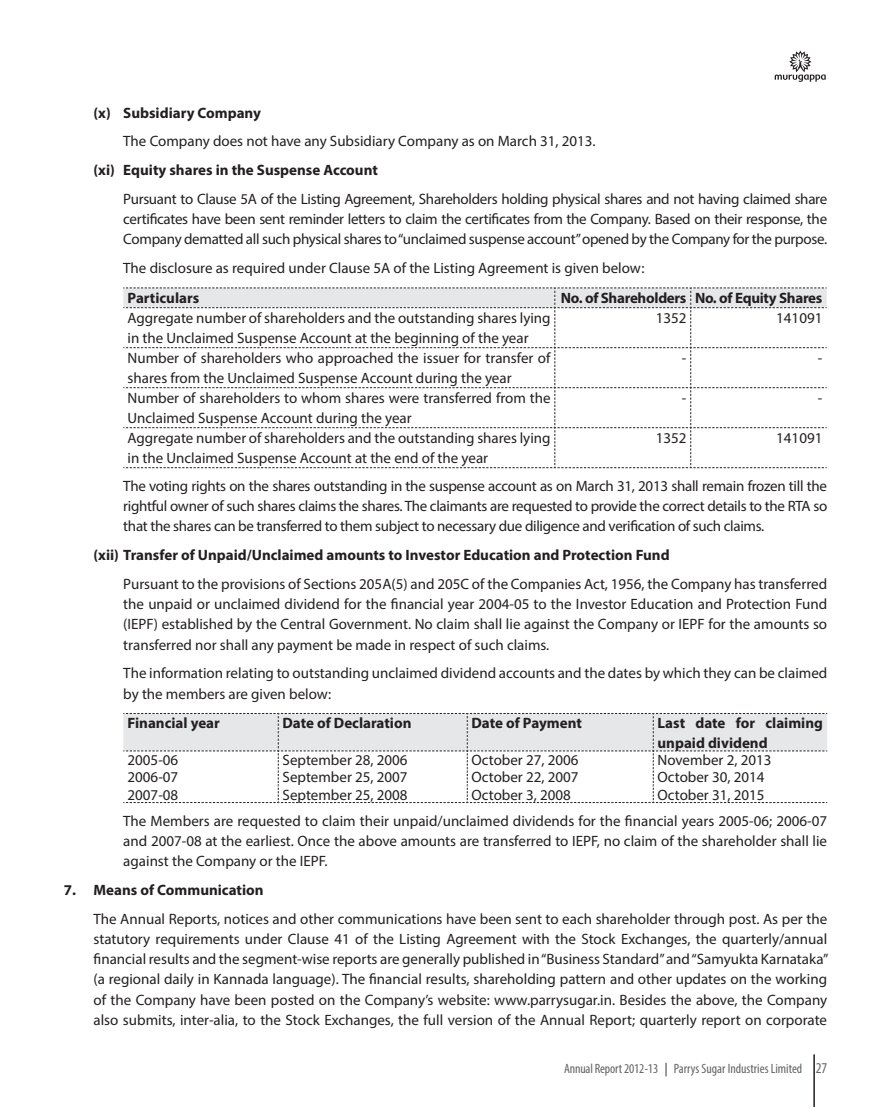
<style>
.page{position:relative;width:891px;height:1107px;background:#fff}
.page>*{position:absolute;margin:0;border:0;box-sizing:border-box;transform-origin:0 0}
.t1{font:15px/20.2px "Myriad Pro";color:#231f20}
.t2{font:700 15px/20.2px "Myriad Pro";color:#231f20}
.t3{font:700 15px "Myriad Pro";letter-spacing:-.02em;color:#231f20}
.t4{font:condensed 13.5px "Myriad Pro";color:#636366}
.s1{color:#231f20}
.s2{font-size:15px}
</style>
<div class="page">
<svg style="left:775px;top:51px;width:51px;height:31px"></svg>
<hr style="left:813px;top:1054px;width:2px;height:53px;background:#231f20">
<svg style="left:123px;top:288px;width:704px;height:180px"></svg>
<svg style="left:123px;top:713px;width:704px;height:90px"></svg>
<p class="t2" style="left:94px;top:102px;width:169px">(x) Subsidiary Company</p>
<p class="t1" style="left:123px;top:131px;width:474px">The Company does not have any Subsidiary Company as on March 31, 2013.</p>
<p class="t2" style="left:94px;top:159px;width:286px">(xi) Equity shares in the Suspense Account</p>
<p class="t1" style="left:123px;top:188px;width:705px;text-align:justify">Pursuant to Clause 5A of the Listing Agreement, Shareholders holding physical shares and not having claimed share certificates have been sent reminder letters to claim the certificates from the Company. Based on their response, the Company dematted all such physical shares to “unclaimed suspense account” opened by the Company for the purpose.</p>
<p class="t1" style="left:123px;top:258px;width:523px">The disclosure as required under Clause 5A of the Listing Agreement is given below:</p>
<p class="t2" style="left:128px;top:288px;width:73px">Particulars</p>
<p class="t3" style="left:561px;top:289px;width:263px">No. of Shareholders No. of Equity Shares</p>
<p class="t1" style="left:128px;top:308px;width:425px">Aggregate number of shareholders and the outstanding shares lying in the Unclaimed Suspense Account at the beginning of the year</p>
<p class="t1" style="left:656px;top:308px;width:32px">1352</p>
<p class="t1" style="left:776px;top:308px;width:48px">141091</p>
<p class="t1" style="left:128px;top:348px;width:424px">Number of shareholders who approached the issuer for transfer of shares from the Unclaimed Suspense Account during the year</p>
<p class="t1" style="left:682px;top:348px;width:6px">-</p>
<p class="t1" style="left:818px;top:348px;width:6px">-</p>
<p class="t1" style="left:128px;top:388px;width:425px">Number of shareholders to whom shares were transferred from the<br>Unclaimed Suspense Account during the year</p>
<p class="t1" style="left:682px;top:388px;width:6px">-</p>
<p class="t1" style="left:818px;top:388px;width:6px">-</p>
<p class="t1" style="left:128px;top:428px;width:425px">Aggregate number of shareholders and the outstanding shares lying in the Unclaimed Suspense Account at the end of the year</p>
<p class="t1" style="left:656px;top:428px;width:32px">1352</p>
<p class="t1" style="left:776px;top:428px;width:48px">141091</p>
<p class="t1" style="left:123px;top:475px;width:706px;text-align:justify">The voting rights on the shares outstanding in the suspense account as on March 31, 2013 shall remain frozen till the rightful owner of such shares claims the shares. The claimants are requested to provide the correct details to the RTA so that the shares can be transferred to them subject to necessary due diligence and verification of such claims.</p>
<p class="t2" style="left:94px;top:544px;width:578px">(xii) Transfer of Unpaid/Unclaimed amounts to Investor Education and Protection Fund</p>
<p class="t1" style="left:123px;top:573px;width:705px;text-align:justify">Pursuant to the provisions of Sections 205A(5) and 205C of the Companies Act, 1956, the Company has transferred the unpaid or unclaimed dividend for the financial year 2004-05 to the Investor Education and Protection Fund (IEPF) established by the Central Government. No claim shall lie against the Company or IEPF for the amounts so transferred nor shall any payment be made in respect of such claims.</p>
<p class="t1" style="left:123px;top:663px;width:706px">The information relating to outstanding unclaimed dividend accounts and the dates by which they can be claimed by the members are given below:</p>
<p class="t2" style="left:128px;top:712px;width:94px">Financial year</p>
<p class="t2" style="left:283px;top:712px;width:130px">Date of Declaration</p>
<p class="t2" style="left:472px;top:712px;width:112px">Date of Payment</p>
<p class="t2" style="left:658px;top:712px;width:167px">Last date for claiming unpaid dividend</p>
<p class="t1" style="left:128px;top:750px;width:52px">2005-06</p>
<p class="t1" style="left:283px;top:750px;width:127px">September 28, 2006</p>
<p class="t1" style="left:472px;top:750px;width:109px">October 27, 2006</p>
<p class="t1" style="left:658px;top:750px;width:115px">November 2, 2013</p>
<p class="t1" style="left:128px;top:767px;width:52px">2006-07</p>
<p class="t1" style="left:283px;top:767px;width:127px">September 25, 2007</p>
<p class="t1" style="left:472px;top:767px;width:109px">October 22, 2007</p>
<p class="t1" style="left:658px;top:767px;width:109px">October 30, 2014</p>
<p class="t1" style="left:128px;top:784px;width:52px">2007-08</p>
<p class="t1" style="left:283px;top:784px;width:127px">September 25, 2008</p>
<p class="t1" style="left:472px;top:784px;width:101px">October 3, 2008</p>
<p class="t1" style="left:123px;top:781px;width:705px;line-height:26.1px;text-indent:534px">October 31, 2015<br>The Members are requested to claim their unpaid/unclaimed dividends for the financial years 2005-06; 2006-07</p>
<p class="t1" style="left:123px;top:831px;width:705px">and 2007-08 at the earliest. Once the above amounts are transferred to IEPF, no claim of the shareholder shall lie against the Company or the IEPF.</p>
<p class="t2" style="left:64px;top:879px;width:201px">7. Means of Communication</p>
<p class="t1" style="left:94px;top:908px;width:736px;text-align:justify">The Annual Reports, notices and other communications have been sent to each shareholder through post. As per the statutory requirements under Clause 41 of the Listing Agreement with the Stock Exchanges, the quarterly/annual financial results and the segment-wise reports are generally published in “Business Standard” and “Samyukta Karnataka” (a regional daily in Kannada language). The financial results, shareholding pattern and other updates on the working of the Company have been posted on the Company’s website: www.parrysugar.in. Besides the above, the Company also submits, inter-alia, to the Stock Exchanges, the full version of the Annual Report; quarterly report on corporate</p>
<p class="t4" style="left:564px;top:1061px;width:265px">Annual Report 2012-13 <span class="s1">|</span> Parrys Sugar Industries Limited <span class="s2">27</span></p>
</div>
